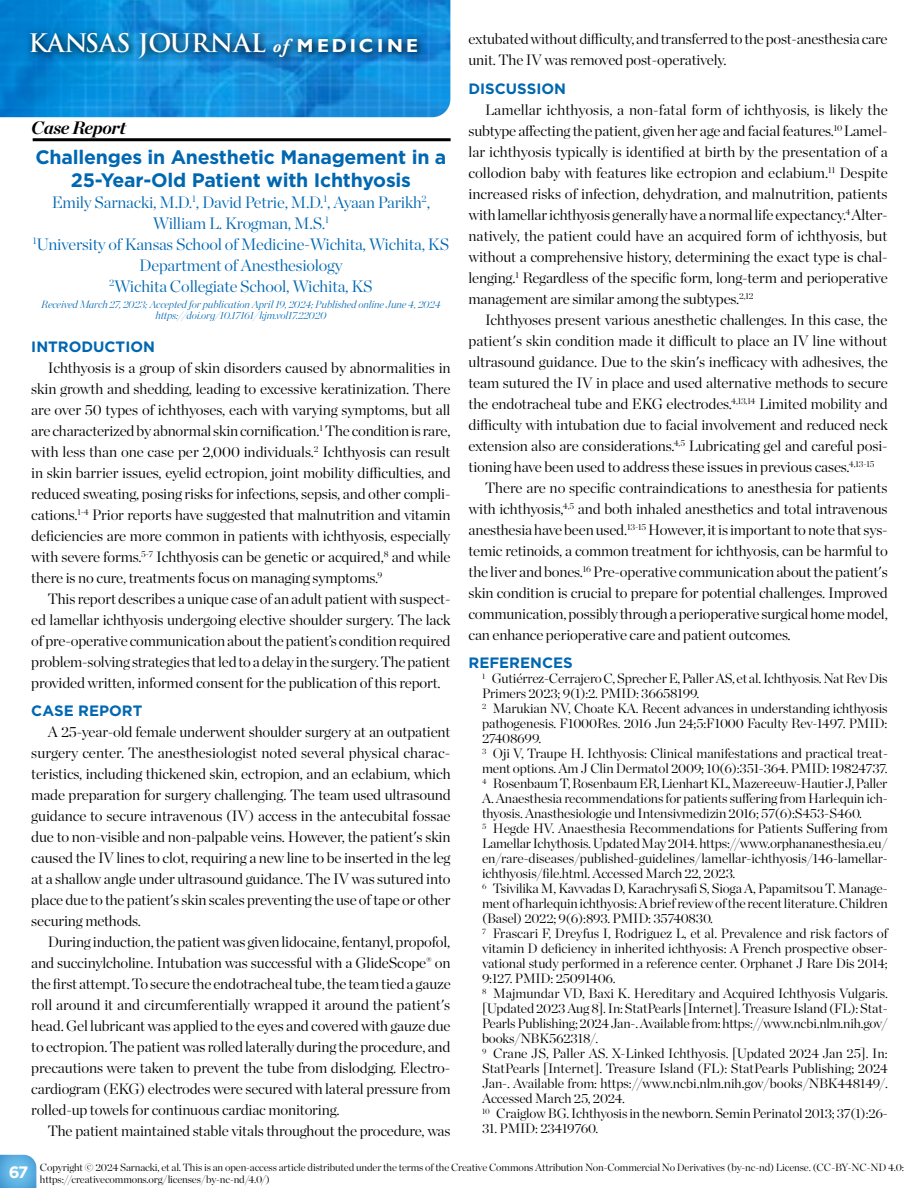
<style>
.page{position:relative;width:918px;height:1188px;background:#fff}
.page>*{position:absolute;margin:0;border:0;box-sizing:border-box;transform-origin:0 0}
.t1{font:700 24.9px "Trajan Pro";color:#fff}
.t2{font:700 19.5px/22.5px "Gotham";letter-spacing:-.01em;color:#0067b1;text-align:center}
.t3{font:italic 700 18px "Chronicle Display";letter-spacing:-.02em;color:#000}
.t4{font:300 16.5px/21px "Chronicle Display";letter-spacing:-.01em;color:#0067b1;text-align:center}
.t5{font:700 16.5px "Gotham";color:#fff}
.t6{font:300 15px/21px "Chronicle Display";letter-spacing:-.01em;color:#000;text-align:justify}
.t7{font:700 15px "Gotham";color:#0067b1}
.t8{font:300 13.5px/15px "Chronicle Display";letter-spacing:-.01em;color:#000}
.t9{font:300 10.5px/12px "Chronicle Display";letter-spacing:-.01em;color:#000}
.t10{font:italic 200 10.5px/10.5px "Chronicle Display";letter-spacing:-.01em;color:#0067b1;text-align:center}
.s1{font-family:"Adobe Garamond Pro";font-style:italic;font-size:18.75px}
.s2{font-family:"Gill Sans";font-size:18.75px}
</style>
<div class="page">
<img style="left:0;top:0;width:450px;height:117px">
<svg style="left:0;top:1154px;width:37px;height:34px"></svg>
<svg style="left:26px;top:27px;width:402px;height:41px"></svg>
<hr style="left:33px;top:138px;width:418px;height:3px;background:#000">
<h1 class="t1" style="left:28px;top:28px;width:391px">KANSAS JOURNAL <span class="s1">of</span> <span class="s2">M EDIC I N E</span></h1>
<p class="t6" style="left:469px;top:28px;width:420px">extubated without difficulty, and transferred to the post-anesthesia care unit. The IV was removed post-operatively.</p>
<p class="t7" style="left:469px;top:79px;width:99px">DISCUSSION</p>
<p class="t6" style="left:469px;top:98px;width:421px;text-indent:17px">Lamellar ichthyosis, a non-fatal form of ichthyosis, is likely the subtype affecting the patient, given her age and facial features.<sup>10</sup> Lamel&shy;lar ichthyosis typically is identified at birth by the presentation of a collodion baby with features like ectropion and eclabium.<sup>11</sup> Despite increased risks of infection, dehydration, and malnutrition, patients with lamellar ichthyosis generally have a normal life expectancy.<sup>4</sup> Alter&shy;natively, the patient could have an acquired form of ichthyosis, but without a comprehensive history, determining the exact type is chal&shy;lenging.<sup>1</sup> Regardless of the specific form, long-term and perioperative management are similar among the subtypes.<sup>2,12</sup></p>
<p class="t6" style="left:485px;top:308px;width:404px">Ichthyoses present various anesthetic challenges. In this case, the</p>
<p class="t6" style="left:469px;top:329px;width:421px">patient's skin condition made it difficult to place an IV line without</p>
<p class="t6" style="left:469px;top:350px;width:421px">ultrasound guidance. Due to the skin's inefficacy with adhesives, the</p>
<p class="t6" style="left:469px;top:371px;width:421px">team sutured the IV in place and used alternative methods to secure</p>
<p class="t6" style="left:469px;top:392px;width:421px">the endotracheal tube and EKG electrodes.<sup>4,13,14</sup> Limited mobility and</p>
<p class="t6" style="left:469px;top:413px;width:421px">difficulty with intubation due to facial involvement and reduced neck</p>
<p class="t6" style="left:469px;top:434px;width:421px">extension also are considerations.<sup>4,5</sup> Lubricating gel and careful posi-</p>
<p class="t6" style="left:469px;top:455px;width:407px">tioning have been used to address these issues in previous cases.<sup>4,13-15</sup></p>
<p class="t6" style="left:485px;top:476px;width:404px">There are no specific contraindications to anesthesia for patients</p>
<p class="t6" style="left:469px;top:497px;width:421px">with ichthyosis,<sup>4,5</sup> and both inhaled anesthetics and total intravenous</p>
<p class="t6" style="left:469px;top:518px;width:421px">anesthesia have been used.<sup>13-15</sup> However, it is important to note that sys-</p>
<p class="t6" style="left:469px;top:539px;width:421px">temic retinoids, a common treatment for ichthyosis, can be harmful to</p>
<p class="t6" style="left:469px;top:560px;width:421px">the liver and bones.<sup>16</sup> Pre-operative communication about the patient's</p>
<p class="t6" style="left:469px;top:581px;width:421px">skin condition is crucial to prepare for potential challenges. Improved</p>
<p class="t6" style="left:469px;top:602px;width:421px">communication, possibly through a perioperative surgical home model,</p>
<p class="t6" style="left:469px;top:623px;width:324px">can enhance perioperative care and patient outcomes.</p>
<p class="t7" style="left:469px;top:653px;width:106px">REFERENCES</p>
<p class="t8" style="left:482px;top:670px;width:407px"><sup>1</sup> Gutiérrez-Cerrajero C, Sprecher E, Paller AS, et al. Ichthyosis. Nat Rev Dis Primers 2023; 9(1):2. PMID: 36658199.<br><sup>2</sup> Marukian NV, Choate KA. Recent advances in understanding ichthyosis pathogenesis. F1000Res. 2016 Jun 24;5:F1000 Faculty Rev-1497. PMID:<br>27408699.<br><sup>3</sup> Oji V, Traupe H. Ichthyosis: Clinical manifestations and practical treat&shy;ment options. Am J Clin Dermatol 2009; 10(6):351-364. PMID: 19824737.<br><sup>4</sup> Rosenbaum T, Rosenbaum ER, Lienhart KL, Mazereeuw-Hautier J, Paller A. Anaesthesia recommendations for patients suffering from Harlequin ich&shy;thyosis. Anasthesiologie und Intensivmedizin 2016; 57(6):S453-S460.<br><sup>5</sup> Hegde HV. Anaesthesia Recommendations for Patients Suffering from Lamellar Ichythosis. Updated May 2014. https://www.orphananesthesia.eu/ en/rare-diseases/published-guidelines/lamellar-ichthyosis/146-lamellar&shy;ichthyosis/file.html. Accessed March 22, 2023.<br><sup>6</sup> Tsivilika M, Kavvadas D, Karachrysafi S, Sioga A, Papamitsou T. Manage&shy;ment of harlequin ichthyosis: A brief review of the recent literature. Children (Basel) 2022; 9(6):893. PMID: 35740830.<br><sup>7</sup> Frascari F, Dreyfus I, Rodriguez L, et al. Prevalence and risk factors of vitamin D deficiency in inherited ichthyosis: A French prospective obser&shy;vational study performed in a reference center. Orphanet J Rare Dis 2014; 9:127. PMID: 25091406.<br><sup>8</sup> Majmundar VD, Baxi K. Hereditary and Acquired Ichthyosis Vulgaris. [Updated 2023 Aug 8]. In: StatPearls [Internet]. Treasure Island (FL): Stat-Pearls Publishing; 2024 Jan-. Available from: https://www.ncbi.nlm.nih.gov/ books/NBK562318/.<br><sup>9</sup> Crane JS, Paller AS. X-Linked Ichthyosis. [Updated 2024 Jan 25]. In:<br>StatPearls [Internet]. Treasure Island (FL): StatPearls Publishing; 2024<br>Jan-. Available from: https://www.ncbi.nlm.nih.gov/books/NBK448149/.<br>Accessed March 25, 2024.<br><sup>10</sup> Craiglow BG. Ichthyosis in the newborn. Semin Perinatol 2013; 37(1):26-</p>
<p class="t8" style="left:482px;top:1120px;width:118px">31. PMID: 23419760.</p>
<p class="t9" style="left:40px;top:1160px;width:866px">Copyright © 2024 Sarnacki, et al. This is an open-access article distributed under the terms of the Creative Commons Attribution Non-Commercial No Derivatives (by-nc-nd) License. (CC-BY-NC-ND 4.0: https://creativecommons.org/licenses/by-nc-nd/4.0/)</p>
<p class="t3" style="left:31px;top:113px;width:96px">Case Report</p>
<h2 class="t2" style="left:35px;top:146px;width:413px">Challenges in Anesthetic Management in a<br>25-Year-Old Patient with Ichthyosis</h2>
<p class="t4" style="left:33px;top:190px;width:418px">Emily Sarnacki, M.D.<sup>1</sup>, David Petrie, M.D.<sup>1</sup>, Ayaan Parikh<sup>2</sup>, William L. Krogman, M.S.<sup>1<br>1</sup>University of Kansas School of Medicine-Wichita, Wichita, KS Department of Anesthesiology<br><sup>2</sup>Wichita Collegiate School, Wichita, KS</p>
<p class="t10" style="left:41px;top:299px;width:401px">Received March 27, 2023; Accepted for publication April 19, 2024; Published online June 4, 2024 https://doi.org/10.17161/kjm.vol17.22020</p>
<p class="t7" style="left:31px;top:337px;width:125px">INTRODUCTION</p>
<p class="t6" style="left:31px;top:356px;width:421px;text-indent:17px">Ichthyosis is a group of skin disorders caused by abnormalities in skin growth and shedding, leading to excessive keratinization. There are over 50 types of ichthyoses, each with varying symptoms, but all are characterized by abnormal skin cornification.<sup>1</sup> The condition is rare, with less than one case per 2,000 individuals.<sup>2</sup> Ichthyosis can result in skin barrier issues, eyelid ectropion, joint mobility difficulties, and reduced sweating, posing risks for infections, sepsis, and other compli&shy;cations.<sup>1-4</sup> Prior reports have suggested that malnutrition and vitamin deficiencies are more common in patients with ichthyosis, especially with severe forms.<sup>5-7</sup> Ichthyosis can be genetic or acquired,<sup>8</sup> and while there is no cure, treatments focus on managing symptoms.<sup>9</sup></p>
<p class="t6" style="left:31px;top:587px;width:421px;text-indent:16px">This report describes a unique case of an adult patient with suspect&shy;ed lamellar ichthyosis undergoing elective shoulder surgery. The lack of pre-operative communication about the patient’s condition required problem-solving strategies that led to a delay in the surgery. The patient provided written, informed consent for the publication of this report.</p>
<p class="t7" style="left:31px;top:701px;width:113px">CASE REPORT</p>
<p class="t6" style="left:31px;top:721px;width:421px;text-indent:16px">A 25-year-old female underwent shoulder surgery at an outpatient surgery center. The anesthesiologist noted several physical charac&shy;teristics, including thickened skin, ectropion, and an eclabium, which made preparation for surgery challenging. The team used ultrasound guidance to secure intravenous (IV) access in the antecubital fossae due to non-visible and non-palpable veins. However, the patient's skin caused the IV lines to clot, requiring a new line to be inserted in the leg at a shallow angle under ultrasound guidance. The IV was sutured into place due to the patient's skin scales preventing the use of tape or other securing methods.</p>
<p class="t6" style="left:31px;top:931px;width:421px;text-indent:16px">During induction, the patient was given lidocaine, fentanyl, propofol, and succinylcholine. Intubation was successful with a GlideScope® on the first attempt. To secure the endotracheal tube, the team tied a gauze roll around it and circumferentially wrapped it around the patient's head. Gel lubricant was applied to the eyes and covered with gauze due to ectropion. The patient was rolled laterally during the procedure, and precautions were taken to prevent the tube from dislodging. Electro&shy;cardiogram (EKG) electrodes were secured with lateral pressure from rolled-up towels for continuous cardiac monitoring.</p>
<p class="t6" style="left:48px;top:1120px;width:404px">The patient maintained stable vitals throughout the procedure, was</p>
<p class="t5" style="left:9px;top:1161px;width:21px">67</p>
</div>
